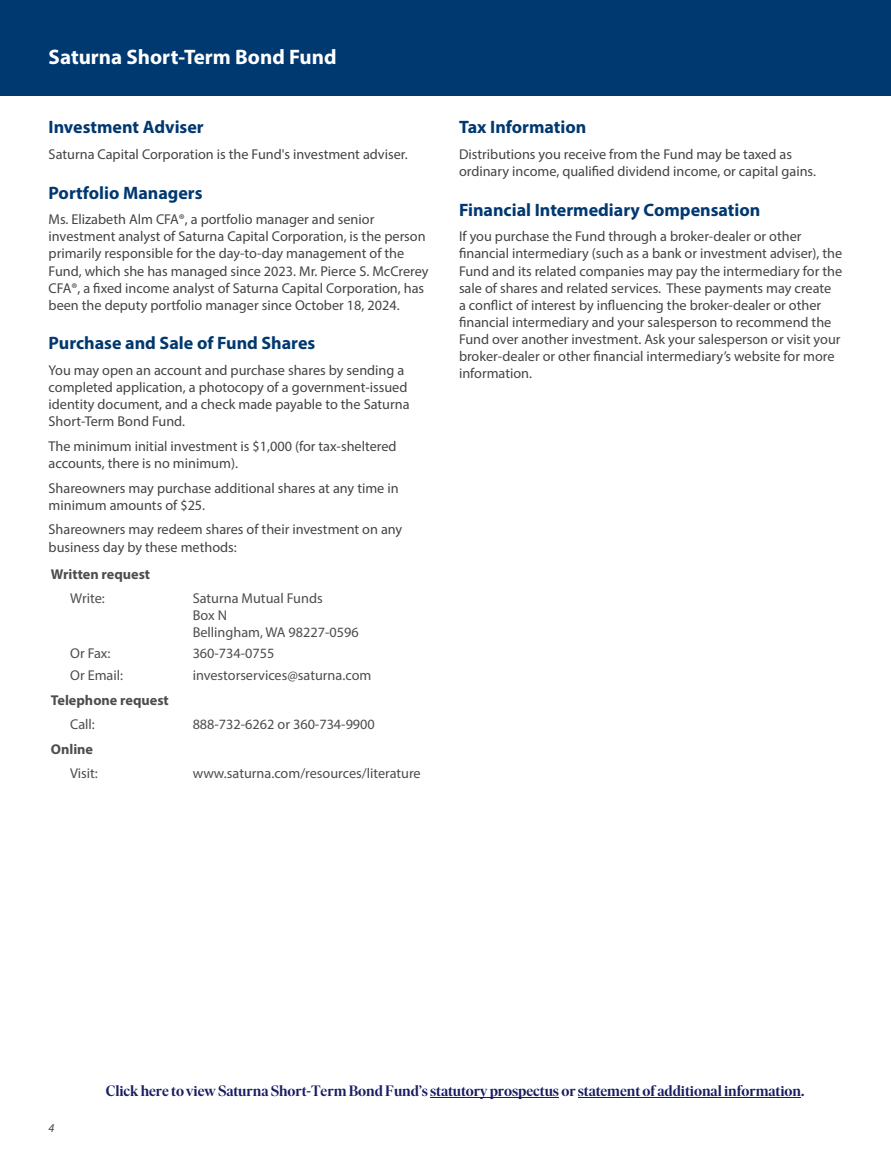
<style>
.page{position:relative;width:891px;height:1161px;background:#fff}
.page>*{position:absolute;margin:0;border:0;box-sizing:border-box;transform-origin:0 0}
.t1{font:700 21px "Myriad Pro";color:#fff}
.SectionName{font:700 18px "Myriad Pro";color:#003870}
.SectionNameNextColum{font:700 18px "Myriad Pro";color:#003870}
.t2{font:600 15px "Ivar Display";color:#181c63}
.BodyText{font:14.25px/17.1px "Myriad Pro";color:#444}
.ID0EGDAG{font:14.25px "Myriad Pro";color:#4c4d4f}
.ID0EGDAG-2{font:700 14.25px "Myriad Pro";color:#4c4d4f}
.ID0EXPBI{font:700 14.25px "Myriad Pro";color:#4c4d4f}
.t3{font:italic 12px "Myriad Pro";color:#444}
</style>
<div class="page">
<div style="left:0;top:0;width:891px;height:95px;background:#003870"></div>
<hr style="left:578px;top:1097px;width:223px;height:1px;background:#181c63">
<hr style="left:431px;top:1097px;width:128px;height:1px;background:#181c63">
<h1 class="t1" style="left:49px;top:44px;width:290px">Saturna Short-Term Bond Fund</h1>
<p class="SectionNameNextColum" style="left:49px;top:116px;width:157px">Investment Adviser</p>
<p class="BodyText" style="left:49px;top:146px;width:361px">Saturna Capital Corporation is the Fund's investment adviser.</p>
<p class="SectionName" style="left:49px;top:181px;width:156px">Portfolio Managers</p>
<p class="BodyText" style="left:49px;top:211px;width:381px">Ms. Elizabeth Alm CFA®, a portfolio manager and senior investment analyst of Saturna Capital Corporation, is the person primarily responsible for the day-to-day management of the Fund, which she has managed since 2023. Mr. Pierce S. McCrerey CFA®, a fixed income analyst of Saturna Capital Corporation, has been the deputy portfolio manager since October 18, 2024.</p>
<p class="SectionName" style="left:49px;top:331px;width:268px">Purchase and Sale of Fund Shares</p>
<p class="BodyText" style="left:49px;top:361px;width:363px">You may open an account and purchase shares by sending a completed application, a photocopy of a government-issued identity document, and a check made payable to the Saturna Short-Term Bond Fund.</p>
<p class="BodyText" style="left:49px;top:437px;width:349px">The minimum initial investment is $1,000 (for tax-sheltered accounts, there is no minimum).</p>
<p class="BodyText" style="left:49px;top:479px;width:352px">Shareowners may purchase additional shares at any time in minimum amounts of $25.</p>
<p class="BodyText" style="left:49px;top:521px;width:355px">Shareowners may redeem shares of their investment on any business day by these methods:</p>
<p class="ID0EGDAG-2" style="left:51px;top:565px;width:101px">Written request</p>
<p class="ID0EGDAG" style="left:70px;top:590px;width:36px">Write:</p>
<p class="ID0EGDAG" style="left:193px;top:590px;width:132px">Saturna Mutual Funds</p>
<p class="ID0EGDAG" style="left:193px;top:606px;width:36px">Box N</p>
<p class="ID0EGDAG" style="left:193px;top:623px;width:168px">Bellingham, WA 98227-0596</p>
<p class="ID0EGDAG" style="left:70px;top:645px;width:42px">Or Fax:</p>
<p class="ID0EGDAG" style="left:193px;top:645px;width:83px">360-734-0755</p>
<p class="ID0EGDAG" style="left:70px;top:667px;width:54px">Or Email:</p>
<p class="ID0EGDAG" style="left:193px;top:667px;width:180px">investorservices@saturna.com</p>
<p class="ID0EXPBI" style="left:51px;top:691px;width:120px">Telephone request</p>
<p class="ID0EGDAG" style="left:70px;top:716px;width:26px">Call:</p>
<p class="ID0EGDAG" style="left:193px;top:716px;width:184px">888-732-6262 or 360-734-9900</p>
<p class="ID0EGDAG-2" style="left:51px;top:740px;width:44px">Online</p>
<p class="ID0EGDAG" style="left:70px;top:765px;width:29px">Visit:</p>
<p class="ID0EGDAG" style="left:193px;top:765px;width:230px">www.saturna.com/resources/literature</p>
<p class="SectionNameNextColum" style="left:459px;top:116px;width:129px">Tax Information</p>
<p class="BodyText" style="left:459px;top:146px;width:359px">Distributions you receive from the Fund may be taxed as ordinary income, qualified dividend income, or capital gains.</p>
<p class="SectionName" style="left:459px;top:198px;width:303px">Financial Intermediary Compensation</p>
<p class="BodyText" style="left:459px;top:228px;width:385px">If you purchase the Fund through a broker-dealer or other financial intermediary (such as a bank or investment adviser), the Fund and its related companies may pay the intermediary for the sale of shares and related services. These payments may create<br>a conflict of interest by influencing the broker-dealer or other financial intermediary and your salesperson to recommend the Fund over another investment. Ask your salesperson or visit your broker-dealer or other financial intermediary’s website for more information.</p>
<p class="t3" style="left:49px;top:1121px;width:7px">4</p>
<p class="t2" style="left:106px;top:1082px;width:700px">Click here to view Saturna Short-Term Bond Fund’s statutory prospectus or statement of additional information.</p>
</div>
